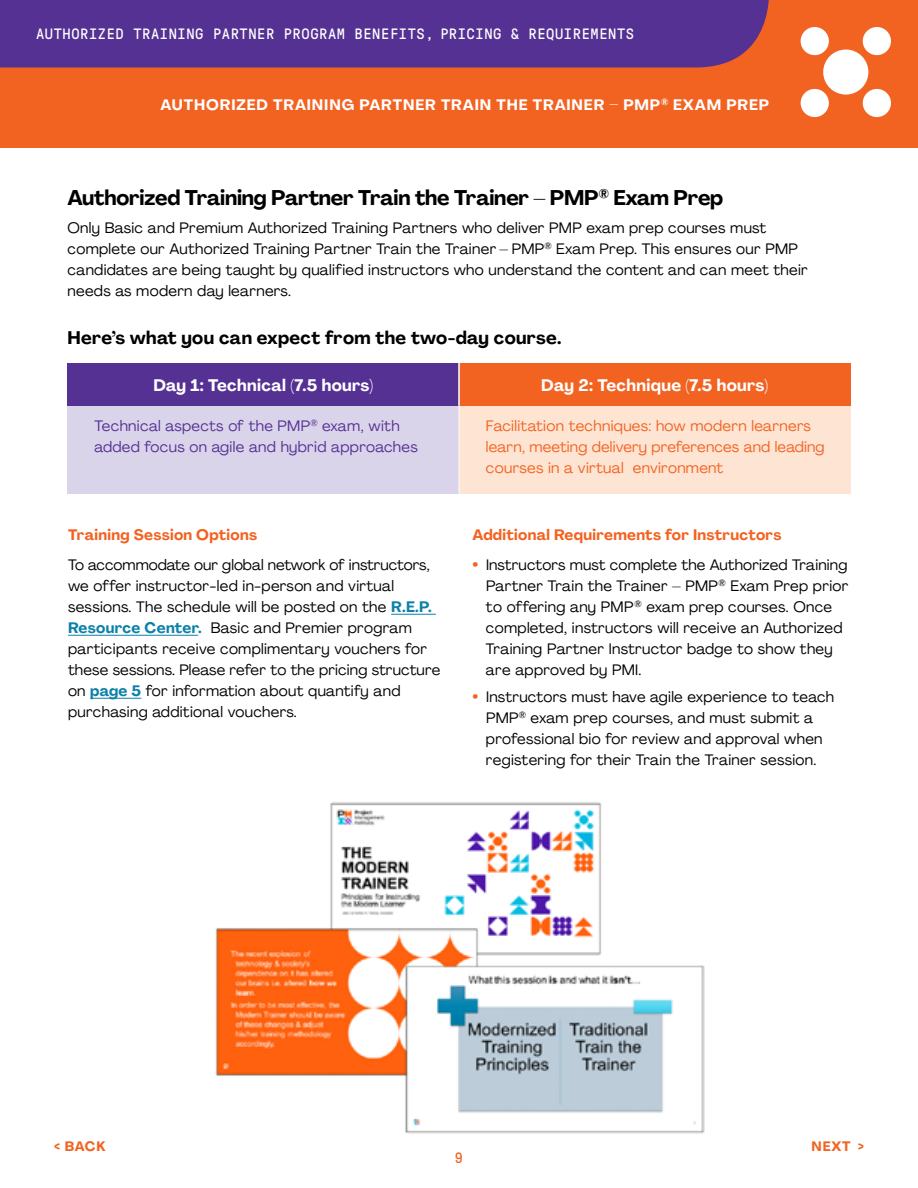
<style>
.page{position:relative;width:918px;height:1188px;background:#fff}
.page>*{position:absolute;margin:0;border:0;box-sizing:border-box;transform-origin:0 0}
.t1{font:700 21px "Agrandir";letter-spacing:-.01em;color:#000}
.t2{font:700 18px "Agrandir";letter-spacing:.02em;color:#000}
.t3{font:700 16.5px "Agrandir";letter-spacing:.02em;color:#fff}
.t4{font:15px/21px "Agrandir";letter-spacing:.02em;color:#000}
.t5{font:15px/21px "Agrandir";letter-spacing:.02em;color:#f26322}
.t6{font:15px/21px "Agrandir";letter-spacing:.02em;color:#553193}
.t7{font:15px "GT Pressura Mono";letter-spacing:.04em;color:#fff}
.t8{font:700 15px "Agrandir";letter-spacing:.02em;color:#f26322}
.t9{font:700 15px "Agrandir";letter-spacing:.06em;color:#fff}
.t10{font:15px "GT Pressura Mono";color:#f26322}
.t11{font:700 13.5px "Agrandir";letter-spacing:.06em;color:#f26322}
.s1{font-weight:700;color:#0d81a9}
.s2{font-weight:700;font-size:18px;color:#f26322}
</style>
<div class="page">
<div style="left:0;top:0;width:918px;height:148px;background:#f26322"></div>
<div style="left:0;top:0;width:769px;height:68px;background:#553193"></div>
<div style="left:823px;top:50px;width:45px;height:45px;background:#fff;border-radius:50%"></div>
<div style="left:863px;top:27px;width:28px;height:28px;background:#fff;border-radius:50%"></div>
<div style="left:801px;top:27px;width:28px;height:28px;background:#fff;border-radius:50%"></div>
<div style="left:863px;top:89px;width:28px;height:28px;background:#fff;border-radius:50%"></div>
<div style="left:801px;top:89px;width:28px;height:28px;background:#fff;border-radius:50%"></div>
<div style="left:68px;top:363px;width:391px;height:43px;background:#553193"></div>
<div style="left:459px;top:363px;width:391px;height:43px;background:#f26322"></div>
<div style="left:68px;top:406px;width:391px;height:88px;background:#dad4ea"></div>
<div style="left:459px;top:406px;width:391px;height:88px;background:#fee4d2"></div>
<hr style="left:458px;top:363px;width:2px;height:43px;background:#fff">
<hr style="left:459px;top:406px;width:1px;height:88px;background:#fff">
<img style="left:215px;top:802px;width:490px;height:332px">
<hr style="left:391px;top:614px;width:45px;height:1px;background:#0d81a9">
<hr style="left:68px;top:635px;width:130px;height:1px;background:#0d81a9">
<hr style="left:90px;top:698px;width:51px;height:1px;background:#0d81a9">
<p class="t7" style="left:36px;top:26px;width:600px">AUTHORIZED TRAINING PARTNER PROGRAM BENEFITS, PRICING &amp; REQUIREMENTS</p>
<p class="t9" style="left:161px;top:95px;width:156px">Authorized Trainin</p>
<p class="t9" style="left:342px;top:95px;width:428px">g Partn er Train the Train er – PMP<sup>®</sup> Exam Prep</p>
<h1 class="t1" style="left:68px;top:184px;width:657px">Authorized Training Partner Train the Trainer – PMP<sup>®</sup> Exam Prep</h1>
<p class="t4" style="left:68px;top:217px;width:742px">Only Basic and Premium Authorized Training Partners who deliver PMP exam prep courses must complete our Authorized Training Partner Train the Trainer – PMP<sup>®</sup> Exam Prep. This ensures our PMP candidates are being taught by qualified instructors who understand the content and can meet their needs as modern day learners.</p>
<p class="t2" style="left:68px;top:326px;width:496px">Here’s what you can expect from the two-day course.</p>
<p class="t3" style="left:153px;top:375px;width:221px">Day 1: Technical (7.5 hours)</p>
<p class="t3" style="left:541px;top:375px;width:228px">Day 2: Technique (7.5 hours)</p>
<p class="t6" style="left:94px;top:415px;width:325px">Technical aspects of the PMP<sup>®</sup> exam, with added focus on agile and hybrid approaches</p>
<p class="t5" style="left:486px;top:415px;width:340px">Facilitation techniques: how modern learners learn, meeting delivery preferences and leading courses in a virtual environment</p>
<p class="t8" style="left:68px;top:526px;width:191px">Training Session Options</p>
<p class="t4" style="left:68px;top:555px;width:374px">To accommodate our global network of instructors, we offer instructor-led in-person and virtual sessions. The schedule will be posted on the <span class="s1">R.E.P.<br>Resource Center.</span> Basic and Premier program participants receive complimentary vouchers for these sessions. Please refer to the pricing structure on <span class="s1">page 5</span> for information about quantify and purchasing additional vouchers.</p>
<p class="t8" style="left:472px;top:526px;width:310px">Additional Requirements for Instructors</p>
<p class="t4" style="left:486px;top:555px;width:364px;text-indent:-13px"><span class="s2">•</span> Instructors must complete the Authorized Training Partner Train the Trainer – PMP<sup>®</sup> Exam Prep prior to offering any PMP<sup>®</sup> exam prep courses. Once completed, instructors will receive an Authorized Training Partner Instructor badge to show they are approved by PMI.</p>
<p class="t4" style="left:472px;top:687px;width:363px;text-align:center"><span class="s2">•</span> Instructors must have agile experience to teach PMP<sup>®</sup> exam prep courses, and must submit a professional bio for review and approval when registering for their Train the Trainer session.</p>
<p class="t11" style="left:54px;top:1138px;width:53px">&lt; Back</p>
<p class="t11" style="left:812px;top:1138px;width:54px">Next &gt;</p>
<p class="t10" style="left:455px;top:1150px;width:10px">9</p>
</div>
